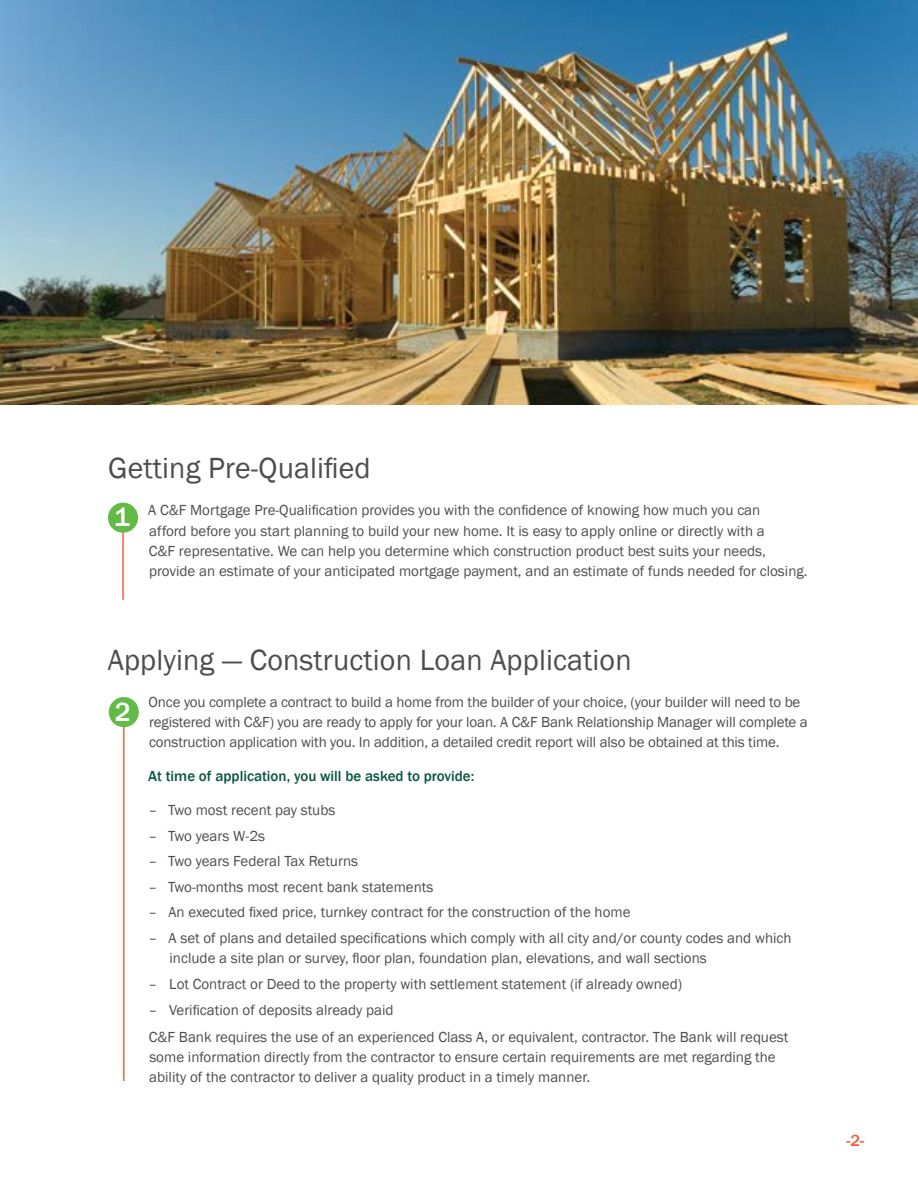
<style>
.page{position:relative;width:918px;height:1188px;background:#fff}
.page>*{position:absolute;margin:0;border:0;box-sizing:border-box;transform-origin:0 0}
.t1{font:30px "Franklin Gothic";letter-spacing:.005em;color:#4d4d4f}
.t2{font:500 27px "Franklin Gothic";color:#fff}
.t3{font:500 16.5px "Franklin Gothic";color:#f1613d}
.t4{font:15px/20.2px "Franklin Gothic";color:#4d4d4f}
.t5{font:500 15px "Franklin Gothic";color:#095641}
</style>
<div class="page">
<hr style="left:122px;top:509px;width:2px;height:91px;background:#f1613d">
<img style="left:0;top:0;width:918px;height:405px">
<div style="left:108px;top:503px;width:30px;height:30px;background:#62bb46;border-radius:50%"></div>
<hr style="left:123px;top:704px;width:2px;height:377px;background:#f1613d">
<div style="left:109px;top:697px;width:30px;height:30px;background:#62bb46;border-radius:50%"></div>
<h1 class="t1" style="left:108px;top:450px;width:264px">Getting Pre-Qualified</h1>
<p class="t4" style="left:148px;top:501px;width:661px">A C&amp;F Mortgage Pre-Qualification provides you with the confidence of knowing how much you can<br>afford before you start planning to build your new home. It is easy to apply online or directly with a<br>C&amp;F representative. We can help you determine which construction product best suits your needs, provide an estimate of your anticipated mortgage payment, and an estimate of funds needed for closing.</p>
<h2 class="t2" style="left:114px;top:501px;width:17px">1</h2>
<h1 class="t1" style="left:108px;top:641px;width:525px">Applying — Construction Loan Application</h1>
<p class="t4" style="left:149px;top:692px;width:661px">Once you complete a contract to build a home from the builder of your choice, (your builder will need to be registered with C&amp;F) you are ready to apply for your loan. A C&amp;F Bank Relationship Manager will complete a construction application with you. In addition, a detailed credit report will also be obtained at this time.</p>
<p class="t5" style="left:148px;top:767px;width:328px">At time of application, you will be asked to provide:</p>
<p class="t4" style="left:148px;top:800px;width:189px">– Two most recent pay stubs</p>
<p class="t4" style="left:148px;top:826px;width:118px">– Two years W-2s</p>
<p class="t4" style="left:148px;top:851px;width:211px">– Two years Federal Tax Returns</p>
<p class="t4" style="left:148px;top:877px;width:287px">– Two-months most recent bank statements</p>
<p class="t4" style="left:148px;top:903px;width:484px">– An executed fixed price, turnkey contract for the construction of the home</p>
<p class="t4" style="left:169px;top:928px;width:624px;text-indent:-21px">– A set of plans and detailed specifications which comply with all city and/or county codes and which include a site plan or survey, floor plan, foundation plan, elevations, and wall sections</p>
<p class="t4" style="left:148px;top:974px;width:535px">– Lot Contract or Deed to the property with settlement statement (if already owned)</p>
<p class="t4" style="left:148px;top:996px;width:642px;line-height:27px">– Verification of deposits already paid<br>C&amp;F Bank requires the use of an experienced Class A, or equivalent, contractor. The Bank will request</p>
<p class="t4" style="left:149px;top:1047px;width:628px">some information directly from the contractor to ensure certain requirements are met regarding the ability of the contractor to deliver a quality product in a timely manner.</p>
<h2 class="t2" style="left:115px;top:695px;width:17px">2</h2>
<p class="t3" style="left:846px;top:1130px;width:19px">-2-</p>
</div>
